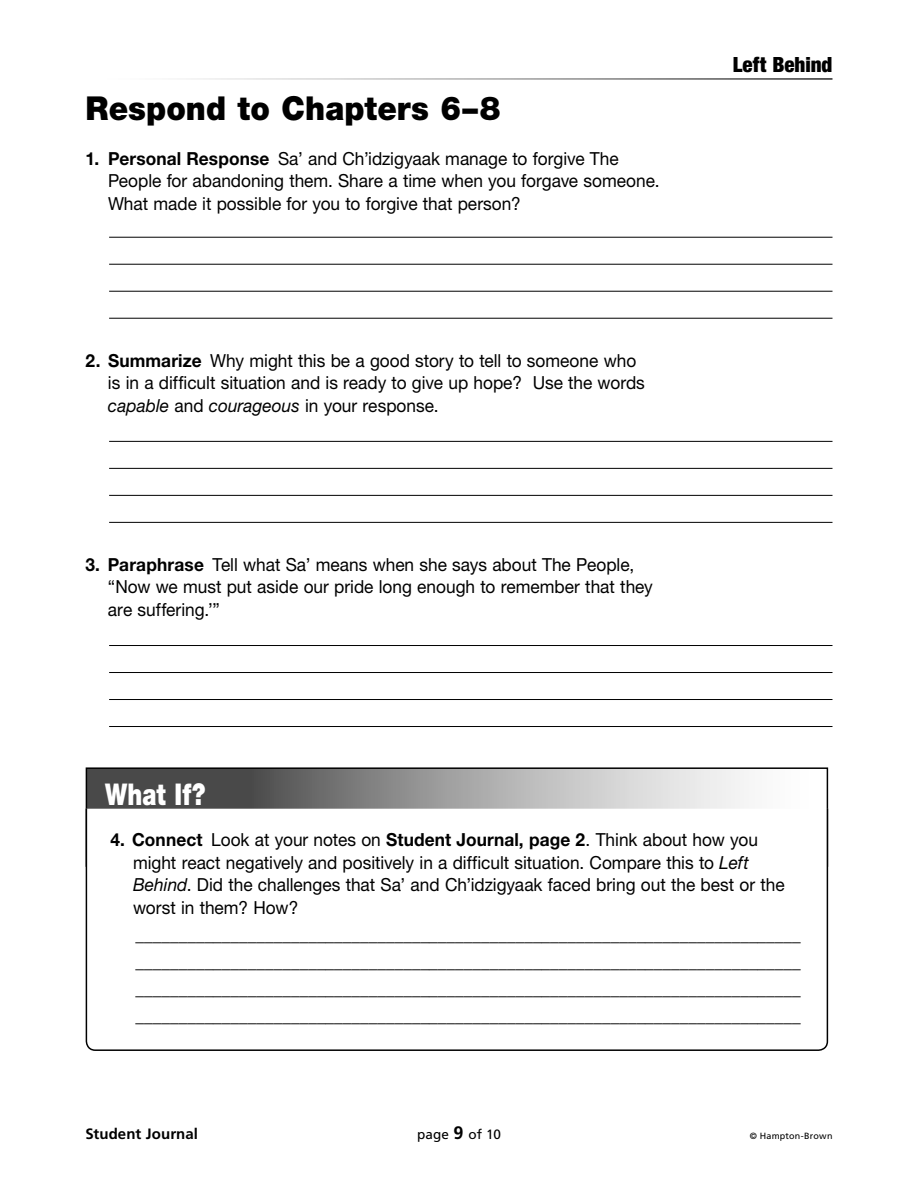
<style>
.page{position:relative;width:918px;height:1188px;background:#fff}
.page>*{position:absolute;margin:0;border:0;box-sizing:border-box;transform-origin:0 0}
.t1{font:900 33px "Helvetica Neue";letter-spacing:.005em;color:#000;scale:.94 1}
.t2{font:900 30px "Helvetica Neue";letter-spacing:.005em;color:#fff;scale:.77 1}
.t3{font:900 condensed 21px "Helvetica Neue";color:#000}
.t4{font:18px/22.5px "Helvetica Neue";color:#000;scale:.96 1}
.t5{font:700 15px "Frutiger";color:#000}
.t6{font:13.5px "Frutiger";letter-spacing:.01em;color:#000}
.t7{font:9px "Frutiger";letter-spacing:.02em;color:#000}
.s1{font-weight:700}
.s2{font-style:italic}
.s3{font-weight:700;font-size:18px}
</style>
<div class="page">
<hr style="left:109px;top:237px;width:723px;height:1px;background:#000">
<hr style="left:109px;top:264px;width:723px;height:1px;background:#000">
<hr style="left:109px;top:291px;width:723px;height:1px;background:#000">
<hr style="left:109px;top:318px;width:723px;height:1px;background:#000">
<hr style="left:109px;top:441px;width:723px;height:1px;background:#000">
<hr style="left:109px;top:468px;width:723px;height:1px;background:#000">
<hr style="left:109px;top:495px;width:723px;height:1px;background:#000">
<hr style="left:109px;top:522px;width:723px;height:1px;background:#000">
<hr style="left:109px;top:645px;width:723px;height:1px;background:#000">
<hr style="left:109px;top:672px;width:723px;height:1px;background:#000">
<hr style="left:109px;top:699px;width:723px;height:1px;background:#000">
<hr style="left:109px;top:726px;width:723px;height:1px;background:#000">
<svg style="left:89px;top:770px;width:655px;height:37px;background:#939393"></svg>
<div style="left:86px;top:767px;width:742px;height:100px;border:2px solid #000"></div>
<svg style="left:85px;top:807px;width:744px;height:244px"></svg>
<h1 class="t1" style="left:86px;top:96px;width:443px">Respond to Chapters 6–8</h1>
<p class="t4" style="left:108px;top:149px;width:576px;text-indent:-23px"><span class="s1">1. Personal Response</span> Sa’ and Ch’idzigyaak manage to forgive The<br>People for abandoning them. Share a time when you forgave someone.<br>What made it possible for you to forgive that person?</p>
<p class="t4" style="left:108px;top:350px;width:561px;text-indent:-22px"><span class="s1">2. Summarize</span> Why might this be a good story to tell to someone who is in a difficult situation and is ready to give up hope? Use the words <span class="s2">capable</span> and <span class="s2">courageous</span> in your response.</p>
<p class="t4" style="left:108px;top:555px;width:569px;text-indent:-23px"><span class="s1">3. Paraphrase</span> Tell what Sa’ means when she says about The People, “Now we must put aside our pride long enough to remember that they are suffering.’”</p>
<p class="t3" style="left:733px;top:57px;width:101px">Left Behind</p>
<h2 class="t2" style="left:105px;top:784px;width:132px">What If?</h2>
<p class="t4" style="left:133px;top:830px;width:680px;text-indent:-23px"><span class="s1">4. Connect</span> Look at your notes on <span class="s1">Student Journal, page 2</span>. Think about how you might react negatively and positively in a difficult situation. Compare this to <span class="s2">Left Behind</span>. Did the challenges that Sa’ and Ch’idzigyaak faced bring out the best or the worst in them? How?</p>
<p class="t4" style="left:136px;top:922px;width:695px;line-height:27px;text-align:justify">_____________________________________________________________________________ _____________________________________________________________________________ _____________________________________________________________________________ _____________________________________________________________________________</p>
<p class="t5" style="left:86px;top:1127px;width:114px">Student Journal</p>
<p class="t6" style="left:417px;top:1128px;width:85px">page <span class="s3">9</span> of 10</p>
<p class="t7" style="left:750px;top:1132px;width:84px">© Hampton-Brown</p>
</div>
